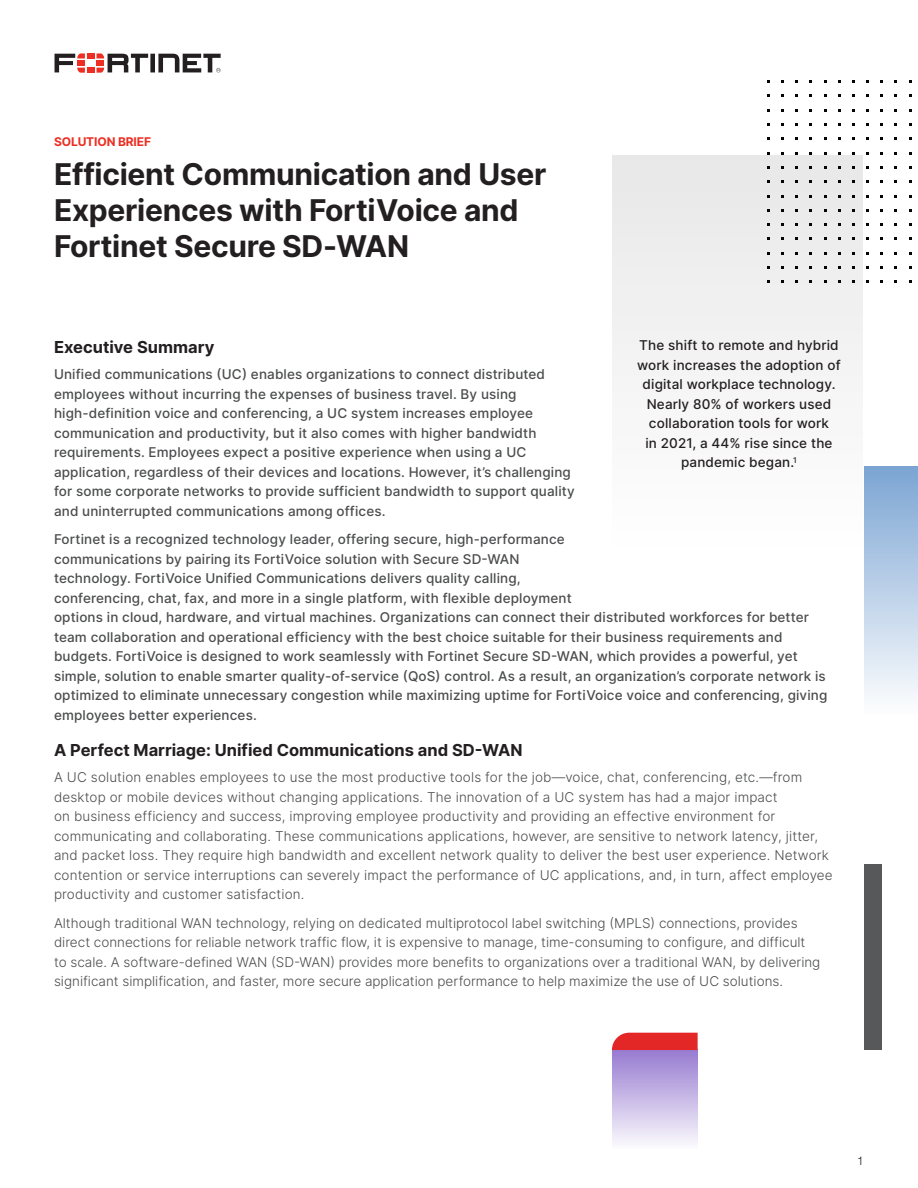
<style>
.page{position:relative;width:918px;height:1188px;background:#fff}
.page>*{position:absolute;margin:0;border:0;box-sizing:border-box;transform-origin:0 0}
.Main_Title{font:700 30px/36px "Inter";letter-spacing:-.01em;color:#231f20}
.Body_Copy_SUBHEAD__B{font:700 16.5px "Inter";color:#231f20}
.Body_Copy{font:500 13.5px/19.5px "Inter";letter-spacing:.01em;color:#4b4c4d}
.Body_Copy-2{font:300 13.5px/19.5px "Inter";letter-spacing:.01em;color:#4b4c4d}
.Body_Copy-3{font:500 13.5px/19.5px "Inter";letter-spacing:.01em;color:#231f20;text-align:center}
.Page_Header{font:700 12px "Inter";letter-spacing:-.01em;color:#ee2e22}
.t1{font:300 12px "Helvetica Neue LT Pro";color:#231f20}
</style>
<div class="page">
<svg style="left:55px;top:53px;width:166px;height:20px"></svg>
<div style="left:613px;top:156px;width:250px;height:395px;background:#f3f3f3"></div>
<div style="left:612px;top:1050px;width:86px;height:99px;background:linear-gradient(to bottom,#977bd1,#fcfcfe)"></div>
<div style="left:864px;top:864px;width:17px;height:185px;background:#57585a"></div>
<div style="left:864px;top:467px;width:54px;height:248px;background:linear-gradient(to bottom,#7ca5d3,#fdfdfe)"></div>
<svg style="left:612px;top:1033px;width:86px;height:17px"></svg>
<p class="Page_Header" style="left:54px;top:133px;width:99px">SOLUTION BRIEF</p>
<p class="Main_Title" style="left:54px;top:156px;width:494px">Efficient Communication and User<br>Experiences with FortiVoice and<br>Fortinet Secure SD-WAN</p>
<p class="Body_Copy_SUBHEAD__B" style="left:54px;top:335px;width:162px">Executive Summary</p>
<p class="Body_Copy" style="left:54px;top:364px;width:522px">Unified communications (UC) enables organizations to connect distributed employees without incurring the expenses of business travel. By using high-definition voice and conferencing, a UC system increases employee communication and productivity, but it also comes with higher bandwidth requirements. Employees expect a positive experience when using a UC application, regardless of their devices and locations. However, it’s challenging for some corporate networks to provide sufficient bandwidth to support quality and uninterrupted communications among offices.</p>
<p class="Body_Copy" style="left:54px;top:529px;width:519px">Fortinet is a recognized technology leader, offering secure, high-performance communications by pairing its FortiVoice solution with Secure SD-WAN technology. FortiVoice Unified Communications delivers quality calling, conferencing, chat, fax, and more in a single platform, with flexible deployment</p>
<p class="Body_Copy-3" style="left:637px;top:335px;width:205px">The shift to remote and hybrid work increases the adoption of digital workplace technology.<br>Nearly 80% of workers used collaboration tools for work<br>in 2021, a 44% rise since the pandemic began.<sup>1</sup></p>
<p class="Body_Copy" style="left:54px;top:607px;width:775px">options in cloud, hardware, and virtual machines. Organizations can connect their distributed workforces for better team collaboration and operational efficiency with the best choice suitable for their business requirements and budgets. FortiVoice is designed to work seamlessly with Fortinet Secure SD-WAN, which provides a powerful, yet simple, solution to enable smarter quality-of-service (QoS) control. As a result, an organization’s corporate network is optimized to eliminate unnecessary congestion while maximizing uptime for FortiVoice voice and conferencing, giving employees better experiences.</p>
<p class="Body_Copy_SUBHEAD__B" style="left:54px;top:738px;width:470px">A Perfect Marriage: Unified Communications and SD-WAN</p>
<p class="Body_Copy-2" style="left:54px;top:768px;width:780px">A UC solution enables employees to use the most productive tools for the job—voice, chat, conferencing, etc.—from desktop or mobile devices without changing applications. The innovation of a UC system has had a major impact<br>on business efficiency and success, improving employee productivity and providing an effective environment for communicating and collaborating. These communications applications, however, are sensitive to network latency, jitter, and packet loss. They require high bandwidth and excellent network quality to deliver the best user experience. Network contention or service interruptions can severely impact the performance of UC applications, and, in turn, affect employee productivity and customer satisfaction.</p>
<p class="Body_Copy-2" style="left:54px;top:913px;width:768px">Although traditional WAN technology, relying on dedicated multiprotocol label switching (MPLS) connections, provides direct connections for reliable network traffic flow, it is expensive to manage, time-consuming to configure, and difficult to scale. A software-defined WAN (SD-WAN) provides more benefits to organizations over a traditional WAN, by delivering significant simplification, and faster, more secure application performance to help maximize the use of UC solutions.</p>
<p class="t1" style="left:857px;top:1154px;width:8px">1</p>
</div>
